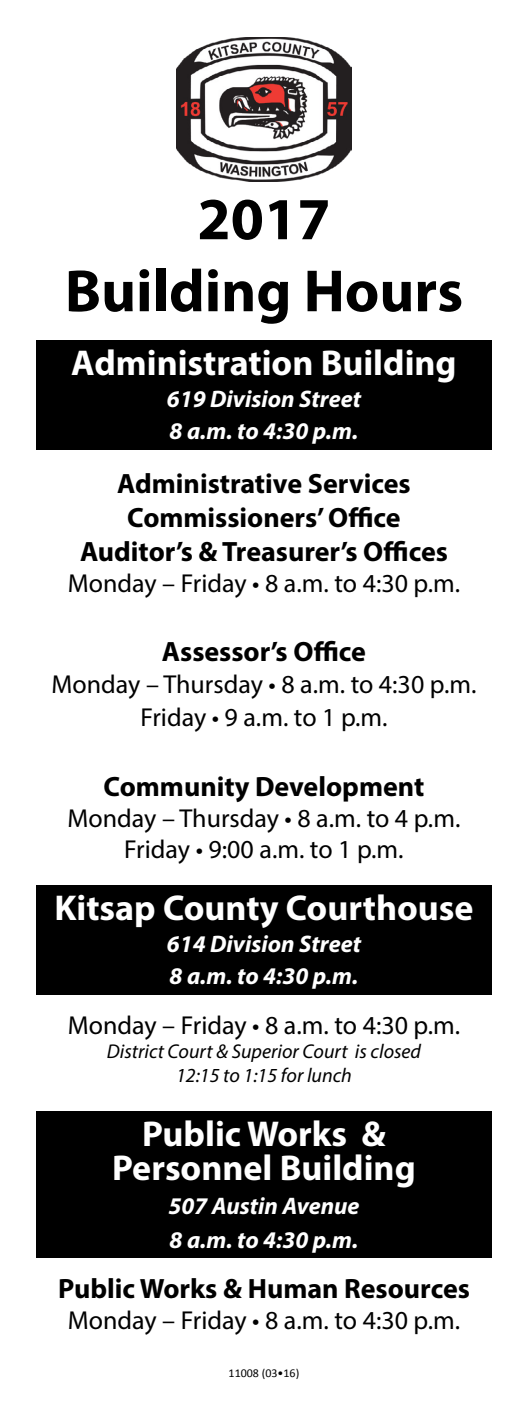
<style>
.page{position:relative;width:528px;height:1404px;background:#fff}
.page>*{position:absolute;margin:0;border:0;box-sizing:border-box;transform-origin:0 0}
.t1{font:700 60px/72px "Myriad Pro";color:#000;text-align:center}
.t2{font:700 36px/34px "Myriad Pro";color:#fff;text-align:center}
.t3{font:700 28px/33.6px "Myriad Pro";color:#000;text-align:center}
.t4{font:26px/33.6px "Myriad Pro";color:#000;text-align:center}
.t5{font:italic 700 24px/32px "Myriad Pro";color:#fff}
.t6{font:italic 20px/24px "Myriad Pro";color:#000;text-align:center}
.t7{font:12px "Calibri";color:#000}
</style>
<div class="page">
<div style="left:36px;top:340px;width:456px;height:110px;background:#000"></div>
<div style="left:36px;top:885px;width:456px;height:109px;background:#000"></div>
<div style="left:36px;top:1111px;width:456px;height:147px;background:#000"></div>
<img style="left:177px;top:37px;width:174px;height:145px">
<h1 class="t1" style="left:65px;top:181px;width:400px">2017<br>Building Hours</h1>
<h2 class="t2" style="left:71px;top:345px;width:387px">Administration Building</h2>
<p class="t5" style="left:167px;top:382px;width:196px">619 Division Street<br>8 a.m. to 4:30 p.m.</p>
<p class="t3" style="left:80px;top:466px;width:370px">Administrative Services<br>Commissioners’ Office<br>Auditor’s &amp; Treasurer’s Offices</p>
<p class="t4" style="left:68px;top:566px;width:394px">Monday – Friday • 8 a.m. to 4:30 p.m.</p>
<p class="t3" style="left:162px;top:634px;width:206px">Assessor’s Office</p>
<p class="t4" style="left:52px;top:667px;width:426px">Monday – Thursday • 8 a.m. to 4:30 p.m.<br>Friday • 9 a.m. to 1 p.m.</p>
<p class="t3" style="left:104px;top:769px;width:322px">Community Development</p>
<p class="t4" style="left:68px;top:802px;width:394px;line-height:31.2px">Monday – Thursday • 8 a.m. to 4 p.m.<br>Friday • 9:00 a.m. to 1 p.m.</p>
<h2 class="t2" style="left:54px;top:889px;width:421px">Kitsap County Courthouse</h2>
<p class="t5" style="left:167px;top:927px;width:196px">614 Division Street<br>8 a.m. to 4:30 p.m.</p>
<p class="t4" style="left:68px;top:1008px;width:394px">Monday – Friday • 8 a.m. to 4:30 p.m.</p>
<p class="t6" style="left:107px;top:1039px;width:316px">District Court &amp; Superior Court is closed<br>12:15 to 1:15 for lunch</p>
<h2 class="t2" style="left:112px;top:1116px;width:305px">Public Works &amp;<br>Personnel Building</h2>
<p class="t5" style="left:168px;top:1188px;width:193px;line-height:34px">507 Austin Avenue<br>8 a.m. to 4:30 p.m.</p>
<p class="t3" style="left:58px;top:1271px;width:413px">Public Works &amp; Human Resources</p>
<p class="t4" style="left:68px;top:1303px;width:394px">Monday – Friday • 8 a.m. to 4:30 p.m.</p>
<p class="t7" style="left:229px;top:1365px;width:72px">11008 (03•16)</p>
</div>
